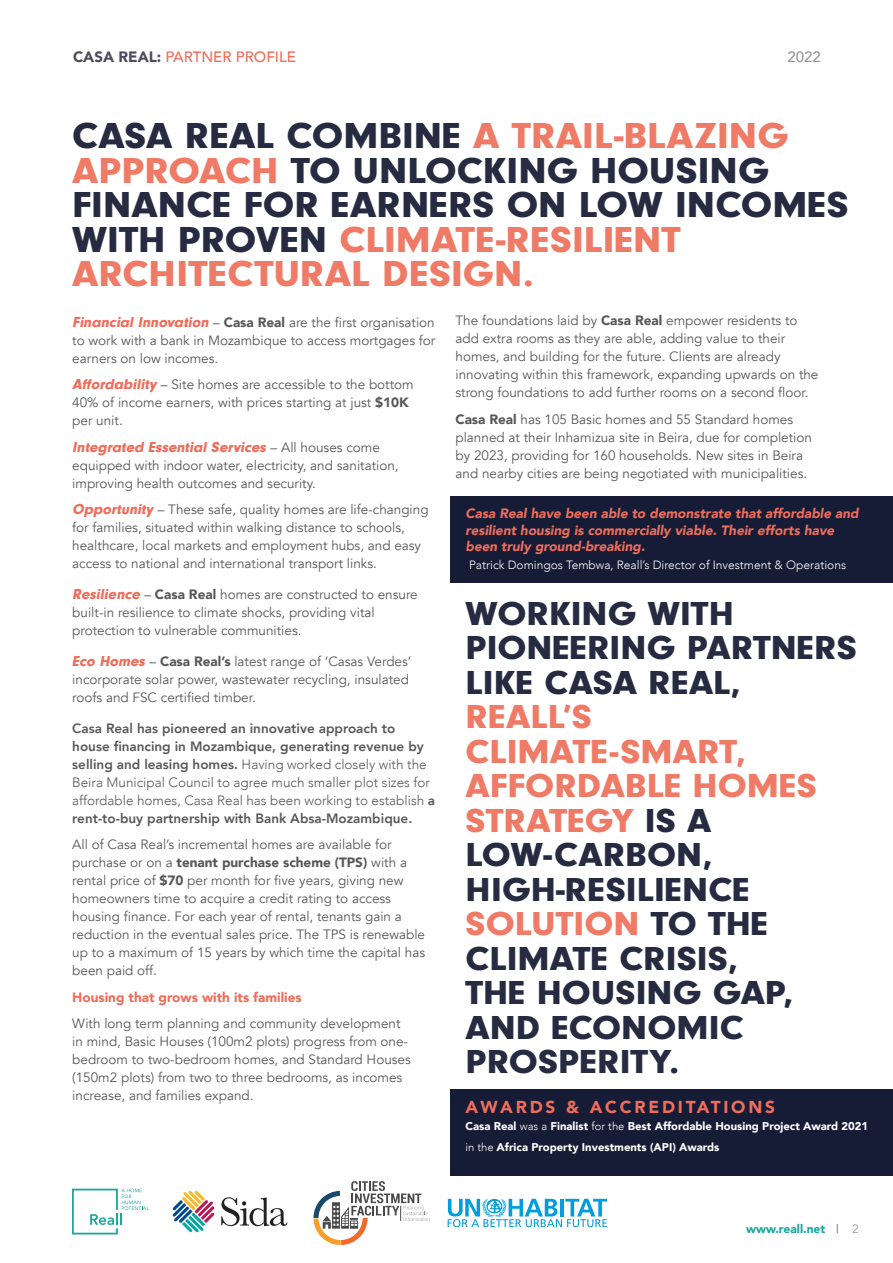
<style>
.page{position:relative;width:893px;height:1263px;background:#fff}
.page>*{position:absolute;margin:0;border:0;box-sizing:border-box;transform-origin:0 0}
.t1{font:900 37.5px/34.5px "Neuzeit Gro";color:#272b41;scale:1.09 1}
.t2{font:900 34.5px/34.5px "Neuzeit Gro";color:#272b41;scale:1.09 1}
.BodyCopyAvenirBook{font:900 17.25px "Avenir";letter-spacing:.16em;color:#ee6d5b}
.BodyCopyAvenirBook-2{font:italic 900 15px "Neuzeit Gro";color:#ee6d5b}
.t3{font:500 15px "Avenir";color:#ee6d5b}
.t4{font:500 15px "Avenir";color:#939598}
.BodyCopyAvenirBook-3{font:13.5px/18px "Avenir";color:#57585a}
.SubHeaderNew{font:13.5px/18px "Avenir";color:#57585a}
.BodyCopyAvenirBook-4{font:800 13.5px/18px "Avenir";color:#57585a}
.SpotlightTealbodyCop{font:italic 900 13.5px/16.5px "Avenir";color:#ee6d5b}
.BodyCopyAvenirBook-5{font:900 13.5px "Avenir";color:#ee6d5b}
.SpotlightTealbodyCop-2{font:300 12px "Avenir";color:#fff}
.BodyCopyAvenirBook-6{font:900 12px "Avenir";color:#19a79d}
.BodyCopyAvenirBook-7{font:900 11.25px "Avenir";color:#fff}
.s1{font-weight:900;color:#4c4b5d}
.s2{color:#ef7b67}
.s3{font-family:"Neuzeit Gro";font-weight:900;font-style:italic;font-size:15px;color:#ee6d5b}
.s4{font-weight:900}
.s5{font-family:"Avenir";font-weight:400;font-style:normal;font-size:13.5px;color:#57585a}
.s6{font-weight:300}
.s7{font-weight:400;color:#57585a}
.s8{font-weight:400;color:#939598}
</style>
<div class="page">
<div style="left:451px;top:1090px;width:442px;height:86px;background:#161c35"></div>
<div style="left:451px;top:496px;width:442px;height:87px;background:#161c35"></div>
<svg style="left:72px;top:1188px;width:77px;height:46px"></svg>
<svg style="left:173px;top:1191px;width:41px;height:41px"></svg>
<svg style="left:221px;top:1197px;width:66px;height:29px"></svg>
<svg style="left:448px;top:1199px;width:159px;height:28px"></svg>
<svg style="left:313px;top:1181px;width:117px;height:64px"></svg>
<p class="t3" style="left:73px;top:44px;width:225px"><span class="s1">CASA REAL:</span> PARTNER PROFILE</p>
<p class="t4" style="left:788px;top:44px;width:35px">2022</p>
<p class="t1" style="left:72px;top:119px;width:714px">CASA REAL COMBINE <span class="s2">A TRAIL-BLAZING<br>APPROACH</span> TO UNLOCKING HOUSING<br>FINANCE FOR EARNERS ON LOW INCOMES<br>WITH PROVEN <span class="s2">CLIMATE-RESILIENT<br>ARCHITECTURAL DESIGN.</span></p>
<p class="BodyCopyAvenirBook-3" style="left:72px;top:313px;width:365px;text-align:justify"><span class="s3">Financial Innovation</span> – <span class="s4">Casa Real</span> are the first organisation to work with a bank in Mozambique to access mortgages for earners on low incomes.</p>
<p class="BodyCopyAvenirBook-3" style="left:72px;top:376px;width:343px"><span class="s3">Affordability</span> – Site homes are accessible to the bottom<br>40% of income earners, with prices starting at just <span class="s4">$10K </span>per unit.</p>
<p class="BodyCopyAvenirBook-2" style="left:72px;top:438px;width:309px">Integrated Essential Services <span class="s5">– A l l h o u s e s c o m e</span></p>
<p class="BodyCopyAvenirBook-3" style="left:72px;top:456px;width:328px">equipped with indoor water, electricity, and sanitation, improving health outcomes and security.</p>
<p class="SubHeaderNew" style="left:72px;top:501px;width:358px"><span class="s3">Opportunity</span> – These safe, quality homes are life-changing for families, situated within walking distance to schools, healthcare, local markets and employment hubs, and easy access to national and international transport links.</p>
<p class="SubHeaderNew" style="left:72px;top:586px;width:347px"><span class="s3">Resilience</span> – <span class="s4">Casa Real</span> homes are constructed to ensure built-in resilience to climate shocks, providing vital protection to vulnerable communities.</p>
<p class="SubHeaderNew" style="left:72px;top:652px;width:341px"><span class="s3">Eco Homes</span> – <span class="s4">Casa Real’s</span> latest range of ‘Casas Verdes’ incorporate solar power, wastewater recycling, insulated roofs and FSC certified timber.</p>
<p class="BodyCopyAvenirBook-4" style="left:72px;top:719px;width:364px">Casa Real has pioneered an innovative approach to house financing in Mozambique, generating revenue by selling and leasing homes. <span class="s6">Having worked closely with the Beira Municipal Council to agree much smaller plot sizes for affordable homes, Casa Real has been working to establish</span> a rent-to-buy partnership with Bank Absa-Mozambique.</p>
<p class="BodyCopyAvenirBook-3" style="left:72px;top:836px;width:354px">All of Casa Real’s incremental homes are available for purchase or on a <span class="s4">tenant purchase scheme (TPS)</span> with a rental price of <span class="s4">$70</span> per month for five years, giving new homeowners time to acquire a credit rating to access housing finance. For each year of rental, tenants gain a reduction in the eventual sales price. The TPS is renewable up to a maximum of 15 years by which time the capital has been paid off.</p>
<p class="BodyCopyAvenirBook-5" style="left:72px;top:985px;width:231px">Housing that grows with its families</p>
<p class="BodyCopyAvenirBook-3" style="left:72px;top:1015px;width:340px">With long term planning and community development in mind, Basic Houses (100m2 plots) progress from one&shy;bedroom to two-bedroom homes, and Standard Houses (150m2 plots) from two to three bedrooms, as incomes increase, and families expand.</p>
<p class="BodyCopyAvenirBook-3" style="left:455px;top:312px;width:364px">The foundations laid by <span class="s4">Casa Real</span> empower residents to add extra rooms as they are able, adding value to their homes, and building for the future. Clients are already innovating within this framework, expanding upwards on the strong foundations to add further rooms on a second floor.</p>
<p class="BodyCopyAvenirBook-3" style="left:455px;top:410px;width:358px"><span class="s4">Casa Real</span> has 105 Basic homes and 55 Standard homes planned at their Inhamizua site in Beira, due for completion by 2023, providing for 160 households. New sites in Beira and nearby cities are being negotiated with municipalities.</p>
<p class="SpotlightTealbodyCop" style="left:465px;top:505px;width:395px">Casa Real have been able to demonstrate that affordable and resilient housing is commercially viable. Their efforts have been truly ground-breaking.</p>
<p class="SpotlightTealbodyCop-2" style="left:469px;top:558px;width:379px">Patrick Domingos Tembwa, Reall’s Director of Investment &amp; Operations</p>
<p class="t2" style="left:465px;top:596px;width:361px">WORKING WITH<br>PIONEERING PARTNERS<br>LIKE CASA REAL,<br><span class="s2">REALL’S<br>CLIMATE-SMART,<br>AFFORDABLE HOMES<br>STRATEGY</span> IS A<br>LOW-CARBON,<br>HIGH-RESILIENCE<br><span class="s2">SOLUTION</span> TO THE<br>CLIMATE CRISIS,<br>THE HOUSING GAP,<br>AND ECONOMIC<br>PROSPERITY.</p>
<p class="BodyCopyAvenirBook" style="left:465px;top:1092px;width:311px">AWARDS &amp; ACCREDITATIONS</p>
<p class="BodyCopyAvenirBook-7" style="left:465px;top:1116px;width:404px">Casa Real <span class="s6">was a</span> Finalist <span class="s6">for the</span> Best Affordable Housing Project Award 2021</p>
<p class="BodyCopyAvenirBook-7" style="left:465px;top:1138px;width:255px"><span class="s6">in the</span> Africa Property Investments (API) Awards</p>
<p class="BodyCopyAvenirBook-6" style="left:746px;top:1219px;width:114px">www.reall.net <span class="s7">|</span> <span class="s8">2</span></p>
</div>
